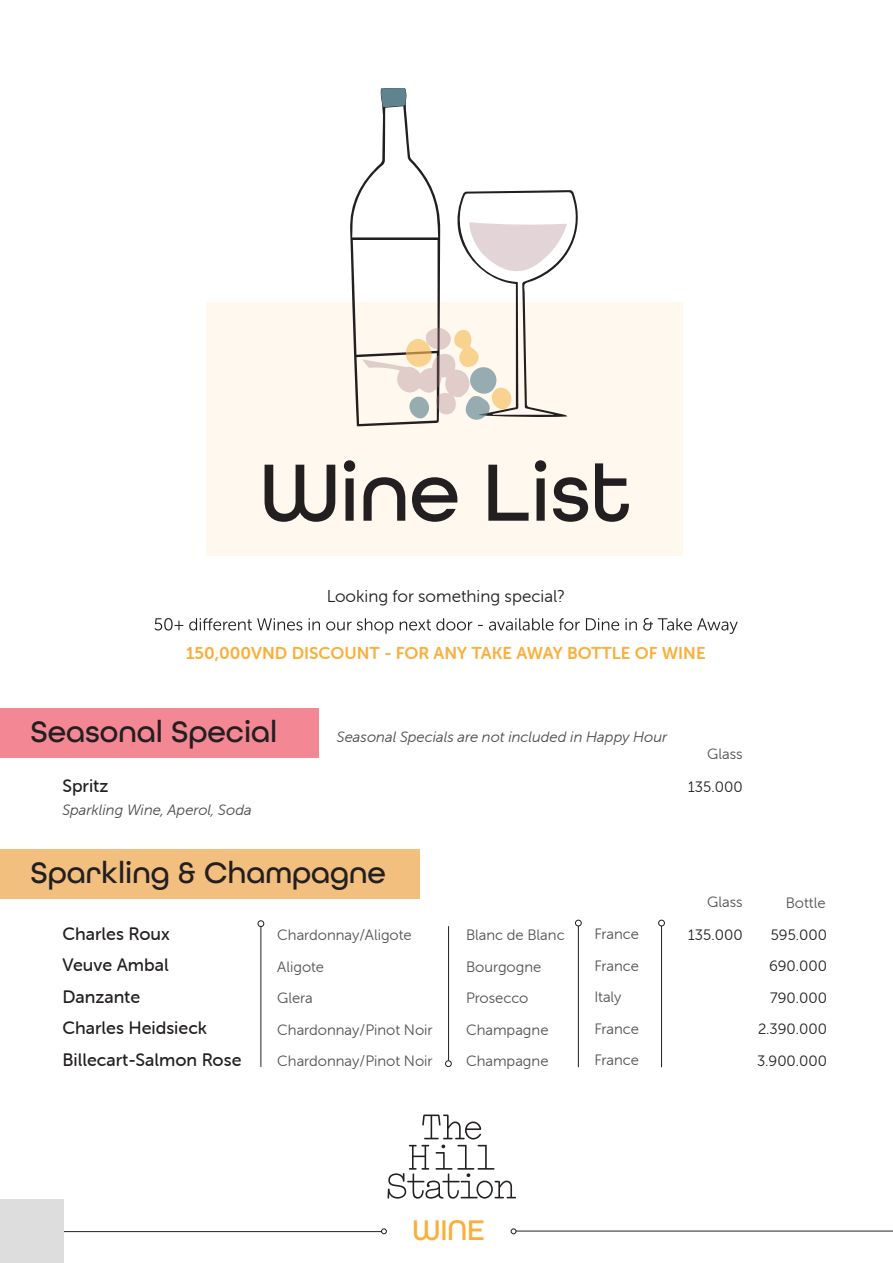
<style>
.page{position:relative;width:893px;height:1263px;background:#fff}
.page>*{position:absolute;margin:0;border:0;box-sizing:border-box;transform-origin:0 0}
.t1{font:500 85.65px "All Round Gothic";color:#231f20}
.t2{font:500 31.35px "All Round Gothic";color:#231f20}
.t3{font:500 30px "All Round Gothic";color:#fbae3a}
.t4{font:18px/31.5px "Museo Sans Rounded 500";color:#231f20}
.t5{font:17.25px "Museo Sans Rounded 700";color:#fbae3a}
.t6{font:17.25px "Museo Sans Rounded 300";color:#231f20}
.t7{font:15px/31.5px "Museo Sans Rounded 300";color:#545354}
.t8{font:italic 15px "Museo Sans Rounded 300";color:#4b4c4c}
.t9{font:15px/31.5px "Museo Sans Rounded 300";color:#231f20;text-align:right}
</style>
<div class="page">
<svg style="left:387px;top:1114px;width:129px;height:85px"></svg>
<hr style="left:64px;top:1231px;width:317px;height:1px;background:#231f20">
<svg style="left:381px;top:1228px;width:6px;height:6px"></svg>
<hr style="left:516px;top:1231px;width:377px;height:1px;background:#231f20">
<svg style="left:511px;top:1228px;width:5px;height:6px"></svg>
<div style="left:0;top:1199px;width:64px;height:64px;background:#ddd"></div>
<svg style="left:155px;top:618px;width:583px;height:16px"></svg>
<div style="left:206px;top:303px;width:477px;height:253px;background:#fef8ee"></div>
<svg style="left:349px;top:88px;width:237px;height:338px"></svg>
<div style="left:0;top:849px;width:419px;height:49px;background:#f3bf7f"></div>
<hr style="left:261px;top:927px;width:1px;height:140px;background:#231f20">
<div style="left:258px;top:920px;width:6px;height:7px;border:1px solid #231f20;border-radius:50%"></div>
<hr style="left:578px;top:926px;width:1px;height:141px;background:#231f20">
<svg style="left:575px;top:920px;width:6px;height:6px"></svg>
<hr style="left:661px;top:926px;width:1px;height:141px;background:#231f20">
<div style="left:658px;top:920px;width:7px;height:6px;border:1px solid #231f20;border-radius:50%"></div>
<hr style="left:448px;top:926px;width:1px;height:135px;background:#231f20">
<div style="left:445px;top:1060px;width:6px;height:7px;border:1px solid #231f20;border-radius:50%"></div>
<div style="left:0;top:708px;width:319px;height:49px;background:#f38894"></div>
<h1 class="t1" style="left:260px;top:441px;width:373px">Wine List</h1>
<p class="t6" style="left:327px;top:586px;width:240px">Looking for something special?</p>
<p class="t5" style="left:186px;top:643px;width:521px">150,000VND DISCOUNT - FOR ANY TAKE AWAY BOTTLE OF WINE</p>
<h2 class="t2" style="left:31px;top:713px;width:248px">Seasonal Special</h2>
<p class="t4" style="left:62px;top:770px;width:48px">Spritz</p>
<p class="t8" style="left:62px;top:801px;width:191px">Sparkling Wine, Aperol, Soda</p>
<p class="t8" style="left:337px;top:728px;width:332px">Seasonal Specials are not included in Happy Hour</p>
<h2 class="t2" style="left:31px;top:854px;width:357px">Sparkling &amp; Champagne</h2>
<p class="t4" style="left:62px;top:918px;width:181px">Charles Roux<br>Veuve Ambal<br>Danzante<br>Charles Heidsieck<br>Billecart-Salmon Rose</p>
<p class="t7" style="left:277px;top:919px;width:157px">Chardonnay/Aligote<br>Aligote<br>Glera<br>Chardonnay/Pinot Noir<br>Chardonnay/Pinot Noir</p>
<p class="t7" style="left:466px;top:919px;width:100px">Blanc de Blanc<br>Bourgogne<br>Prosecco<br>Champagne<br>Champagne</p>
<p class="t7" style="left:594px;top:918px;width:46px">France<br>France<br>Italy<br>France<br>France</p>
<p class="t7" style="left:707px;top:738px;width:37px">Glass</p>
<p class="t9" style="left:688px;top:771px;width:56px">135.000</p>
<p class="t7" style="left:707px;top:887px;width:37px">Glass</p>
<p class="t7" style="left:786px;top:887px;width:41px">Bottle</p>
<p class="t9" style="left:688px;top:919px;width:56px">135.000</p>
<p class="t9" style="left:757px;top:919px;width:72px">595.000<br>690.000<br>790.000<br>2.390.000<br>3.900.000</p>
<h3 class="t3" style="left:412px;top:1212px;width:74px">WINE</h3>
</div>
